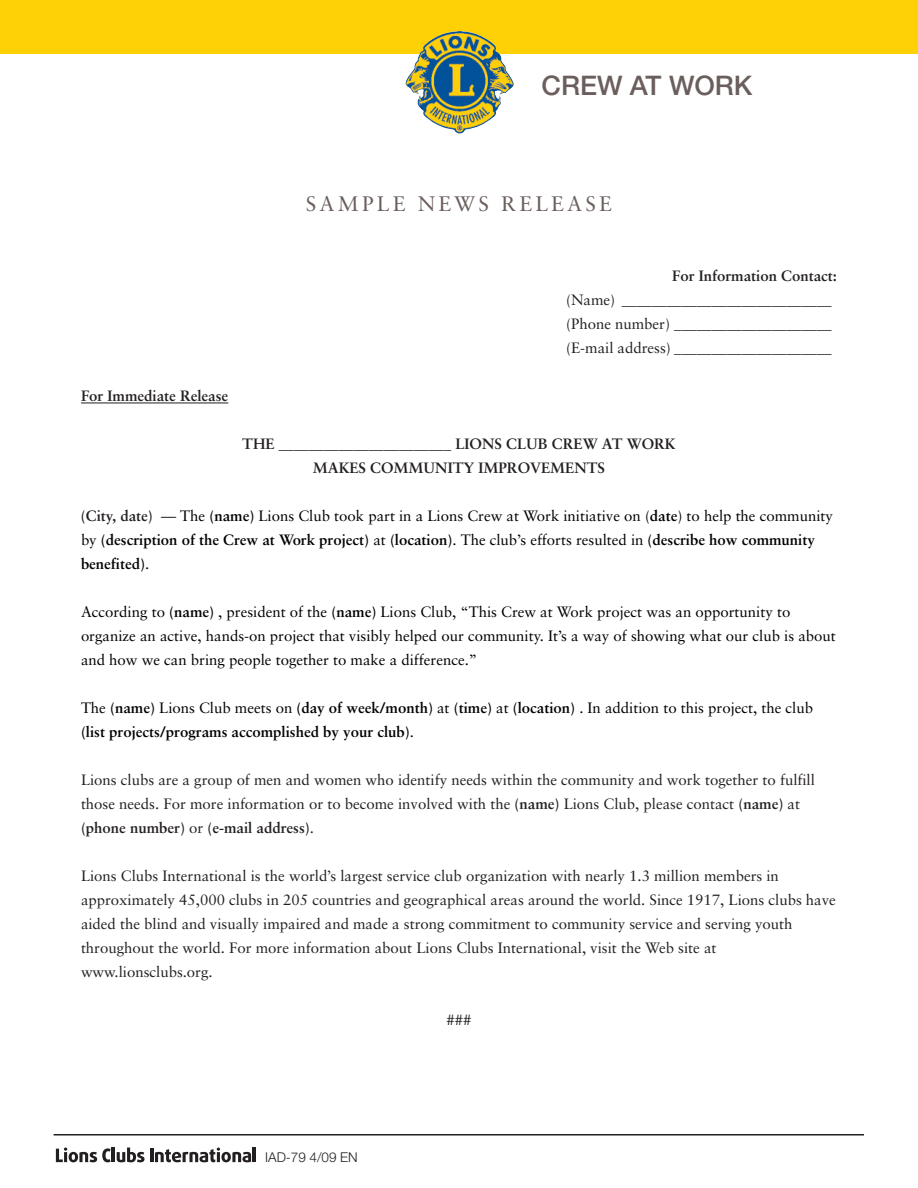
<style>
.page{position:relative;width:918px;height:1188px;background:#fff}
.page>*{position:absolute;margin:0;border:0;box-sizing:border-box;transform-origin:0 0}
.t1{font:500 27px "Helvetica Neue";color:#6b5f5d}
.t2{font:21px "Sabon";letter-spacing:.15em;color:#6b5f5d}
.t3{font:15px/24px "Sabon";color:#231f20}
.t4{font:15px/24px "Sabon";color:#000}
.t5{font:700 15px/24px "Sabon";color:#000}
.t6{font:700 15px/24px "Sabon";color:#231f20;text-align:center}
.t7{font:300 13.5px "Helvetica Neue";color:#231f20}
.s1{font-weight:700;color:#231f20}
.s2{color:#231f20}
.s3{font-weight:700}
.s4{font-weight:400}
</style>
<div class="page">
<div style="left:0;top:0;width:918px;height:54px;background:#fed006"></div>
<img style="left:406px;top:31px;width:108px;height:102px">
<hr style="left:81px;top:403px;width:147px;height:1px;background:#231f20">
<hr style="left:54px;top:1134px;width:810px;height:2px;background:#231f20">
<svg style="left:56px;top:1148px;width:55px;height:14px"></svg>
<hr style="left:112px;top:1148px;width:3px;height:14px;background:#231f20">
<svg style="left:117px;top:1148px;width:134px;height:14px"></svg>
<hr style="left:253px;top:1148px;width:3px;height:14px;background:#231f20">
<h1 class="t1" style="left:542px;top:76px;width:212px">CREW AT WORK</h1>
<h2 class="t2" style="left:306px;top:195px;width:308px">SAMPLE NEWS RELEASE</h2>
<p class="t6" style="left:81px;top:385px;width:149px">For Immediate Release</p>
<p class="t6" style="left:672px;top:265px;width:166px">For Information Contact:</p>
<p class="t3" style="left:566px;top:289px;width:267px;text-align:justify">(Name) ____________________________ (Phone number) _____________________ (E-mail address) _____________________</p>
<p class="t6" style="left:242px;top:433px;width:435px">THE _______________________ LIONS CLUB CREW AT WORK<br>MAKES COMMUNITY IMPROVEMENTS</p>
<p class="t4" style="left:81px;top:505px;width:754px"><span class="s1">(City, date)</span> <span class="s2">—</span> The <span class="s3">(name)</span> Lions Club took part in a Lions Crew at Work initiative on (<span class="s3">date</span>) to help the community by <span class="s3">(description of the Crew at Work project)</span> at <span class="s3">(location)</span>. The club’s efforts resulted in <span class="s3">(describe how community benefited)</span>.</p>
<p class="t4" style="left:81px;top:601px;width:756px">According to <span class="s3">(name)</span> , president of the <span class="s3">(name)</span> Lions Club, “This Crew at Work project was an opportunity to organize an active, hands-on project that visibly helped our community. It’s a way of showing what our club is about and how we can bring people together to make a difference.”</p>
<p class="t5" style="left:81px;top:697px;width:734px"><span class="s4">The</span> (name) <span class="s4">Lions Club meets on</span> (day of week/month) <span class="s4">at</span> (time) <span class="s4">at</span> (location) <span class="s4">. In addition to this project, the club </span>(list projects/programs accomplished by your club)<span class="s4">.</span></p>
<p class="t3" style="left:81px;top:769px;width:735px">Lions clubs are a group of men and women who identify needs within the community and work together to fulfill those needs. For more information or to become involved with the <span class="s3">(name)</span> Lions Club, please contact <span class="s3">(name)</span> at <span class="s3">(phone number)</span> or <span class="s3">(e-mail address)</span>.</p>
<p class="t3" style="left:81px;top:865px;width:756px">Lions Clubs International is the world’s largest service club organization with nearly 1.3 million members in approximately 45,000 clubs in 205 countries and geographical areas around the world. Since 1917, Lions clubs have aided the blind and visually impaired and made a strong commitment to community service and serving youth throughout the world. For more information about Lions Clubs International, visit the Web site at www.lionsclubs.org.</p>
<p class="t3" style="left:447px;top:1009px;width:26px">###</p>
<p class="t7" style="left:265px;top:1152px;width:94px">IAD-79 4/09 EN</p>
</div>
